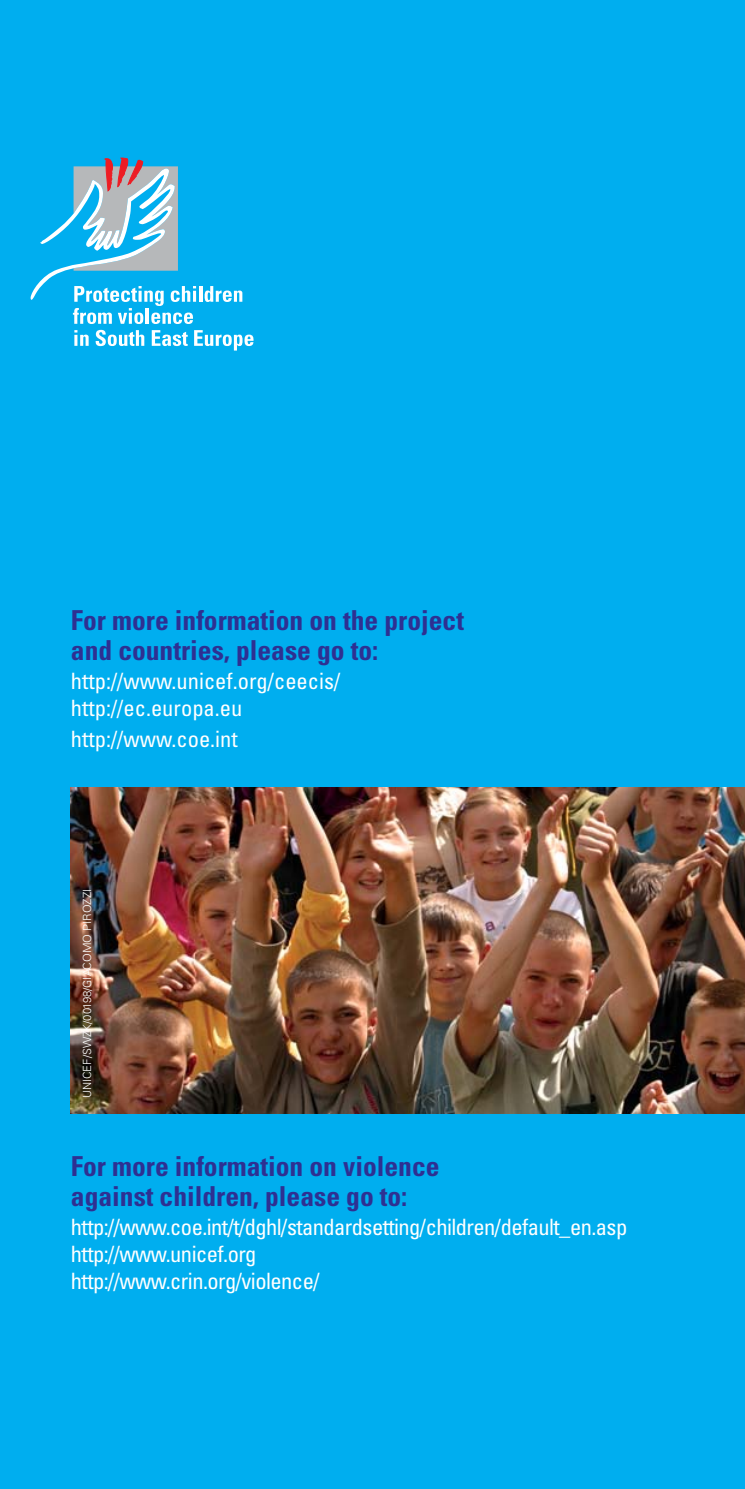
<style>
.page{position:relative;width:745px;height:1489px;background:#fff}
.page>*{position:absolute;margin:0;border:0;box-sizing:border-box;transform-origin:0 0}
.t1{font:700 condensed 27.5px/30px "Univers LT Std";color:#2e3092}
.t2{font:condensed 22.5px/27px "Univers LT Std";letter-spacing:-.025em;color:#fff}
.t3{font:condensed 22.5px/27px "Univers LT Std";color:#fff}
.t4{font:300 11.25px "Univers LT Std";color:#fff}
</style>
<div class="page">
<div style="left:0;top:0;width:744px;height:1488px;background:#00aeef"></div>
<hr style="left:199px;top:286px;width:3px;height:16px;background:#fff">
<svg style="left:204px;top:286px;width:38px;height:16px"></svg>
<svg style="left:74px;top:330px;width:15px;height:16px"></svg>
<svg style="left:95px;top:330px;width:49px;height:16px"></svg>
<svg style="left:152px;top:330px;width:36px;height:16px"></svg>
<svg style="left:194px;top:330px;width:59px;height:20px"></svg>
<svg style="left:30px;top:157px;width:166px;height:167px"></svg>
<img style="left:71px;top:787px;width:673px;height:326px">
<p class="t1" style="left:71px;top:607px;width:394px">For more information on the project and countries, please go to:</p>
<p class="t3" style="left:71px;top:669px;width:271px">http://www.unicef.org/ceecis/ http://ec.europa.eu</p>
<p class="t3" style="left:71px;top:727px;width:168px">http://www.coe.int</p>
<p class="t4" style="left:83px;top:1098px;width:211px;rotate:-90deg">UNICEF/SWZK/00198/GIACOMO PIROZZI</p>
<p class="t1" style="left:71px;top:1153px;width:370px">For more information on violence against children, please go to:</p>
<p class="t2" style="left:71px;top:1215px;width:557px">http://www.coe.int/t/dghl/standardsetting/children/default_en.asp http://www.unicef.org<br>http://www.crin.org/violence/</p>
</div>
